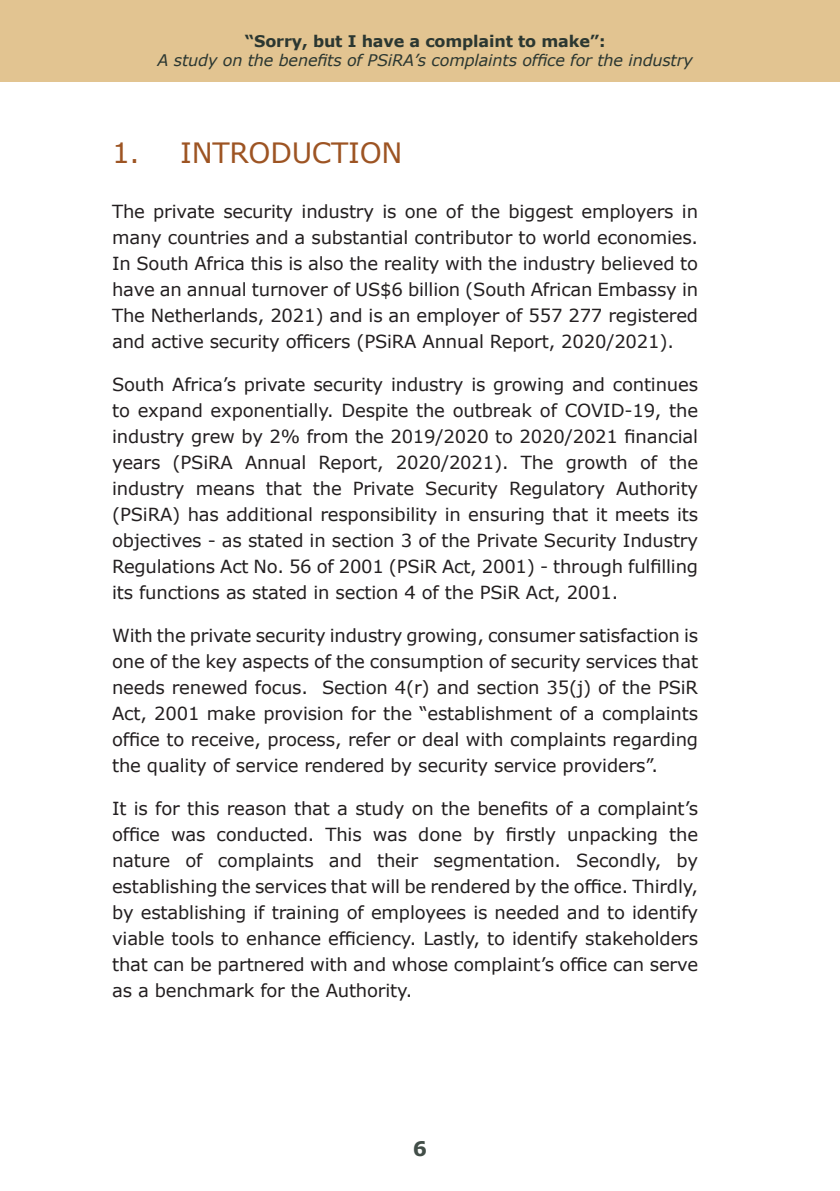
<style>
.page{position:relative;width:840px;height:1191px;background:#fff}
.page>*{position:absolute;margin:0;border:0;box-sizing:border-box;transform-origin:0 0}
.t1{font:28px "Verdana";letter-spacing:-.01em;color:#9d5423}
.t2{font:700 20px "Verdana";color:#424e48}
.t3{font:18px/26px "Verdana";letter-spacing:-.01em;color:#231f20;text-align:justify}
.t4{font:italic 16px "Verdana";letter-spacing:-.01em;color:#2b3731}
.t5{font:700 16px "Verdana";letter-spacing:-.01em;color:#2b3731}
</style>
<div class="page">
<div style="left:0;top:0;width:839px;height:82px;background:#e2c491"></div>
<p class="t5" style="left:245px;top:30px;width:362px">“Sorry, but I have a complaint to make”:</p>
<p class="t4" style="left:157px;top:50px;width:536px">A study on the benefits of PSiRA’s complaints office for the industry</p>
<h1 class="t1" style="left:112px;top:135px;width:292px">1. INTRODUCTION</h1>
<p class="t3" style="left:112px;top:198px;width:587px">The private security industry is one of the biggest employers in many countries and a substantial contributor to world economies.<br>In South Africa this is also the reality with the industry believed to have an annual turnover of US$6 billion (South African Embassy in The Netherlands, 2021) and is an employer of 557 277 registered and active security officers (PSiRA Annual Report, 2020/2021).</p>
<p class="t3" style="left:112px;top:371px;width:587px">South Africa’s private security industry is growing and continues to expand exponentially. Despite the outbreak of COVID-19, the industry grew by 2% from the 2019/2020 to 2020/2021 financial years (PSiRA Annual Report, 2020/2021). The growth of the industry means that the Private Security Regulatory Authority (PSiRA) has additional responsibility in ensuring that it meets its objectives - as stated in section 3 of the Private Security Industry Regulations Act No. 56 of 2001 (PSiR Act, 2001) - through fulfilling its functions as stated in section 4 of the PSiR Act, 2001.</p>
<p class="t3" style="left:112px;top:622px;width:587px">With the private security industry growing, consumer satisfaction is one of the key aspects of the consumption of security services that needs renewed focus. Section 4(r) and section 35(j) of the PSiR Act, 2001 make provision for the “establishment of a complaints office to receive, process, refer or deal with complaints regarding the quality of service rendered by security service providers”.</p>
<p class="t3" style="left:112px;top:795px;width:587px">It is for this reason that a study on the benefits of a complaint’s office was conducted. This was done by firstly unpacking the nature of complaints and their segmentation. Secondly, by establishing the services that will be rendered by the office. Thirdly, by establishing if training of employees is needed and to identify viable tools to enhance efficiency. Lastly, to identify stakeholders that can be partnered with and whose complaint’s office can serve as a benchmark for the Authority.</p>
<p class="t2" style="left:412px;top:1135px;width:16px">6</p>
</div>
